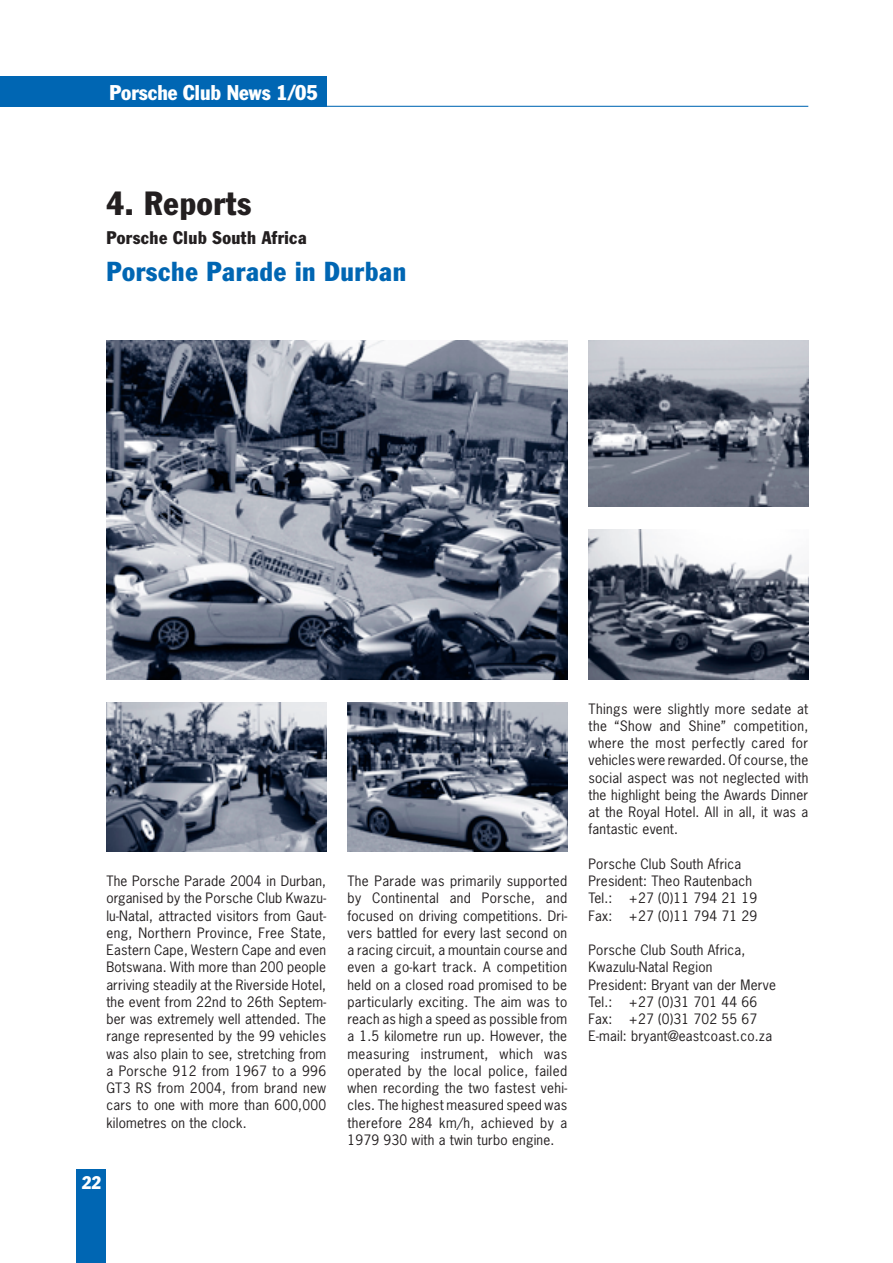
<style>
.page{position:relative;width:893px;height:1263px;background:#fff}
.page>*{position:absolute;margin:0;border:0;box-sizing:border-box;transform-origin:0 0}
.t1{font:condensed 33px "Porsche Franklin Gothic";letter-spacing:.025em;color:#231f20}
.t2{font:condensed 27px "Porsche Franklin Gothic";letter-spacing:.025em;color:#0066b3}
.t3{font:condensed 21px "Porsche Franklin Gothic";color:#fff}
.t4{font:condensed 18px "Porsche Franklin Gothic";letter-spacing:.025em;color:#231f20}
.t5{font:condensed 18px "Porsche Franklin Gothic";color:#fff}
.t6{font:13.5px/17.2px "Porsche News Gothic";letter-spacing:.015em;color:#231f20;text-align:justify}
</style>
<div class="page">
<div style="left:0;top:76px;width:326px;height:30px;background:#0066b3"></div>
<hr style="left:0;top:106px;width:808px;height:1px;background:#0066b3">
<div style="left:77px;top:1169px;width:29px;height:94px;background:#0066b3"></div>
<img style="left:106px;top:340px;width:461px;height:339px">
<img style="left:106px;top:702px;width:220px;height:150px">
<img style="left:347px;top:702px;width:220px;height:150px">
<img style="left:588px;top:340px;width:220px;height:167px">
<img style="left:588px;top:530px;width:220px;height:149px">
<h3 class="t3" style="left:110px;top:85px;width:210px">Porsche Club News 1/05</h3>
<h1 class="t1" style="left:106px;top:191px;width:146px">4. Reports</h1>
<h3 class="t4" style="left:106px;top:231px;width:202px">Porsche Club South Africa</h3>
<h2 class="t2" style="left:106px;top:262px;width:301px">Porsche Parade in Durban</h2>
<p class="t6" style="left:106px;top:874px;width:221px">The Porsche Parade 2004 in Durban, organised by the Porsche Club Kwazu&shy;lu-Natal, attracted visitors from Gaut&shy;eng, Northern Province, Free State, Eastern Cape, Western Cape and even Botswana. With more than 200 people arriving steadily at the Riverside Hotel, the event from 22nd to 26th Septem&shy;ber was extremely well attended. The range represented by the 99 vehicles was also plain to see, stretching from a Porsche 912 from 1967 to a 996<br>GT3 RS from 2004, from brand new cars to one with more than 600,000 kilometres on the clock.</p>
<h3 class="t5" style="left:82px;top:1176px;width:21px">22</h3>
<p class="t6" style="left:347px;top:874px;width:221px">The Parade was primarily supported by Continental and Porsche, and focused on driving competitions. Dri&shy;vers battled for every last second on a racing circuit, a mountain course and even a go-kart track. A competition held on a closed road promised to be particularly exciting. The aim was to reach as high a speed as possible from a 1.5 kilometre run up. However, the measuring instrument, which was operated by the local police, failed when recording the two fastest vehi&shy;cles. The highest measured speed was therefore 284 km/h, achieved by a 1979 930 with a twin turbo engine.</p>
<p class="t6" style="left:588px;top:701px;width:221px">Things were slightly more sedate at the “Show and Shine” competition, where the most perfectly cared for vehicles were rewarded. Of course, the social aspect was not neglected with the highlight being the Awards Dinner at the Royal Hotel. All in all, it was a fantastic event.</p>
<p class="t6" style="left:588px;top:856px;width:170px;text-align:left">Porsche Club South Africa<br>President: Theo Rautenbach<br>Tel.: +27 (0)11 794 21 19<br>Fax: +27 (0)11 794 71 29</p>
<p class="t6" style="left:588px;top:943px;width:189px;text-align:left">Porsche Club South Africa,<br>Kwazulu-Natal Region<br>President: Bryant van der Merve<br>Tel.: +27 (0)31 701 44 66<br>Fax: +27 (0)31 702 55 67<br>E-mail: bryant@eastcoast.co.za</p>
</div>
